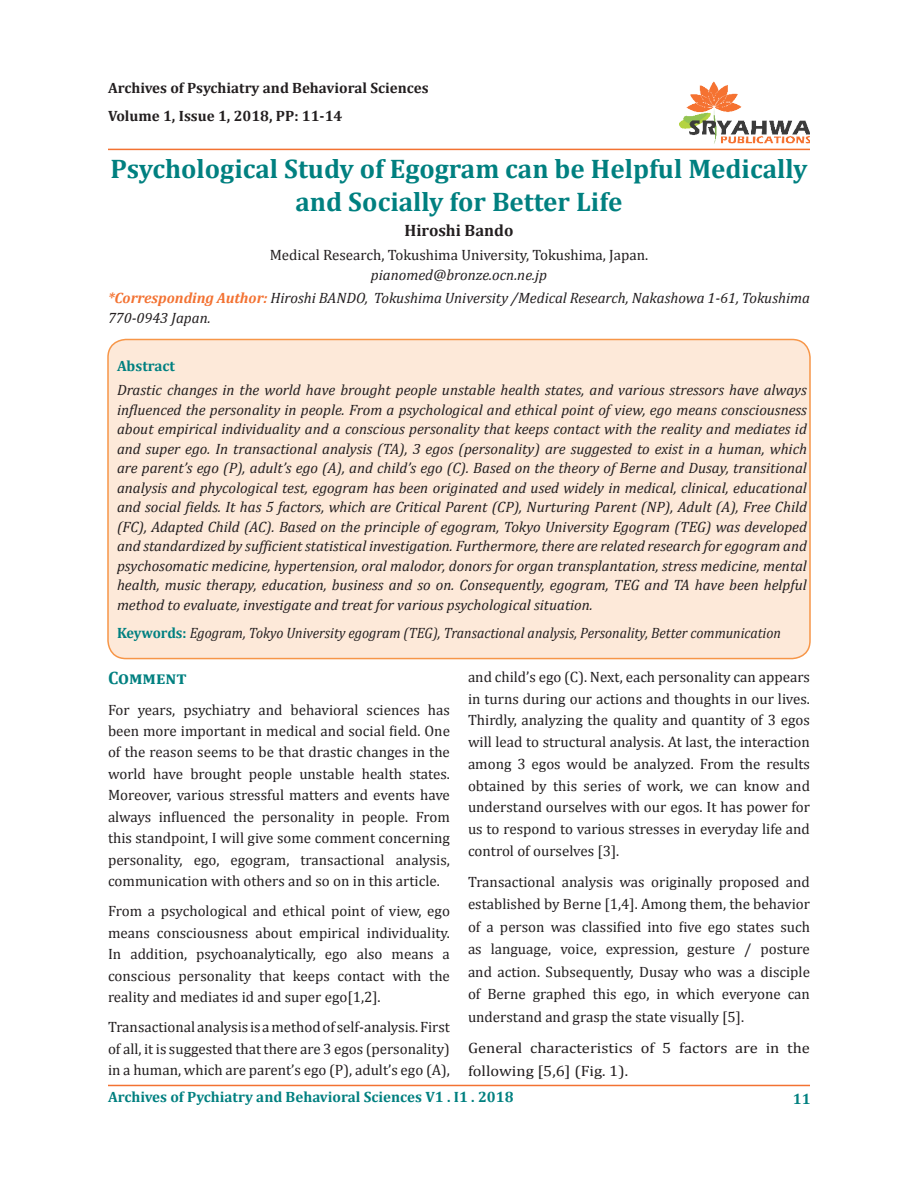
<style>
.page{position:relative;width:918px;height:1188px;background:#fff}
.page>*{position:absolute;margin:0;border:0;box-sizing:border-box;transform-origin:0 0}
.Predefinito{font:700 27px/33px "Cambria";color:#008080;text-align:center}
.t1{font:700 18px "Cambria";color:#008080}
.Predefinito-2{font:700 16.5px "Cambria";color:#231f20}
.Predefinito-3{font:15px/21.5px "Cambria";color:#231f20;text-align:justify}
.Predefinito-4{font:italic 15px/19.5px "Cambria";color:#231f20}
.Predefinito-5{font:italic 15px "Cambria";color:#231f20;scale:.93 1}
.t2{font:700 15px "Cambria";color:#231f20}
.Predefinito-6{font:15px/22.5px "Cambria";color:#231f20;scale:1.1 1}
.Predefinito-7{font:700 15px "Cambria";color:#008080}
.s1{font-weight:700;color:#f37232}
.s2{font-weight:700;font-style:normal;color:#008080}
</style>
<div class="page">
<hr style="left:108px;top:1085px;width:702px;height:1px;background:#f37232">
<hr style="left:108px;top:149px;width:702px;height:1px;background:#f37232">
<img style="left:680px;top:81px;width:130px;height:62px">
<div style="left:108px;top:339px;width:702px;height:320px;background:#fde9d9;border-radius:18px"></div>
<div style="left:107px;top:339px;width:704px;height:320px;border:2px solid #f79648;border-radius:18px"></div>
<p class="t2" style="left:108px;top:77px;width:322px">Archives of Psychiatry and Behavioral Sciences</p>
<p class="t2" style="left:108px;top:105px;width:236px">Volume 1, Issue 1, 2018, PP: 11-14</p>
<p class="Predefinito" style="left:110px;top:151px;width:699px">Psychological Study of Egogram can be Helpful Medically and Socially for Better Life</p>
<p class="Predefinito-2" style="left:405px;top:219px;width:110px">Hiroshi Bando</p>
<p class="Predefinito-3" style="left:270px;top:244px;width:380px">Medical Research, Tokushima University, Tokushima, Japan.</p>
<p class="Predefinito-4" style="left:371px;top:264px;width:178px">pianomed@bronze.ocn.ne.jp</p>
<p class="Predefinito-4" style="left:108px;top:288px;width:703px"><span class="s1">*Corresponding Author:</span> Hiroshi BANDO, Tokushima University /Medical Research, Nakashowa 1-61, Tokushima<br>770-0943 Japan.</p>
<p class="Predefinito-7" style="left:117px;top:356px;width:60px">Abstract</p>
<p class="Predefinito-4" style="left:117px;top:380px;width:691px;text-align:justify">Drastic changes in the world have brought people unstable health states, and various stressors have always influenced the personality in people. From a psychological and ethical point of view, ego means consciousness about empirical individuality and a conscious personality that keeps contact with the reality and mediates id and super ego. In transactional analysis (TA), 3 egos (personality) are suggested to exist in a human, which are parent’s ego (P), adult’s ego (A), and child’s ego (C). Based on the theory of Berne and Dusay, transitional analysis and phycological test, egogram has been originated and used widely in medical, clinical, educational and social fields. It has 5 factors, which are Critical Parent (CP), Nurturing Parent (NP), Adult (A), Free Child (FC), Adapted Child (AC). Based on the principle of egogram, Tokyo University Egogram (TEG) was developed and standardized by sufficient statistical investigation. Furthermore, there are related research for egogram and psychosomatic medicine, hypertension, oral malodor, donors for organ transplantation, stress medicine, mental health, music therapy, education, business and so on. Consequently, egogram, TEG and TA have been helpful method to evaluate, investigate and treat for various psychological situation.</p>
<p class="Predefinito-5" style="left:117px;top:622px;width:715px"><span class="s2">Keywords:</span> Egogram, Tokyo University egogram (TEG), Transactional analysis, Personality, Better communication</p>
<p class="t1" style="left:108px;top:665px;width:80px">Comment</p>
<p class="Predefinito-3" style="left:108px;top:699px;width:344px">For years, psychiatry and behavioral sciences has been more important in medical and social field. One of the reason seems to be that drastic changes in the world have brought people unstable health states.<br>Moreover, various stressful matters and events have always influenced the personality in people. From this standpoint, I will give some comment concerning personality, ego, egogram, transactional analysis, communication with others and so on in this article.</p>
<p class="Predefinito-3" style="left:108px;top:900px;width:343px">From a psychological and ethical point of view, ego means consciousness about empirical individuality.<br>In addition, psychoanalytically, ego also means a conscious personality that keeps contact with the reality and mediates id and super ego[1,2].</p>
<p class="Predefinito-3" style="left:108px;top:1016px;width:344px">Transactional analysis is a method of self-analysis. First of all, it is suggested that there are 3 egos (personality) in a human, which are parent’s ego (P), adult’s ego (A),</p>
<p class="Predefinito-3" style="left:468px;top:666px;width:344px">and child’s ego (C). Next, each personality can appears in turns during our actions and thoughts in our lives.<br>Thirdly, analyzing the quality and quantity of 3 egos will lead to structural analysis. At last, the interaction among 3 egos would be analyzed. From the results obtained by this series of work, we can know and understand ourselves with our egos. It has power for us to respond to various stresses in everyday life and control of ourselves [3].</p>
<p class="Predefinito-3" style="left:468px;top:871px;width:344px;line-height:22.5px">Transactional analysis was originally proposed and established by Berne [1,4]. Among them, the behavior of a person was classified into five ego states such as language, voice, expression, gesture / posture and action. Subsequently, Dusay who was a disciple of Berne graphed this ego, in which everyone can understand and grasp the state visually [5].</p>
<p class="Predefinito-6" style="left:468px;top:1037px;width:312px">General characteristics of 5 factors are in the following [5,6] (Fig. 1).</p>
<p class="Predefinito-7" style="left:108px;top:1086px;width:407px">Archives of Pychiatry and Behavioral Sciences V1 . I1 . 2018</p>
<p class="Predefinito-7" style="left:793px;top:1089px;width:19px">11</p>
</div>
